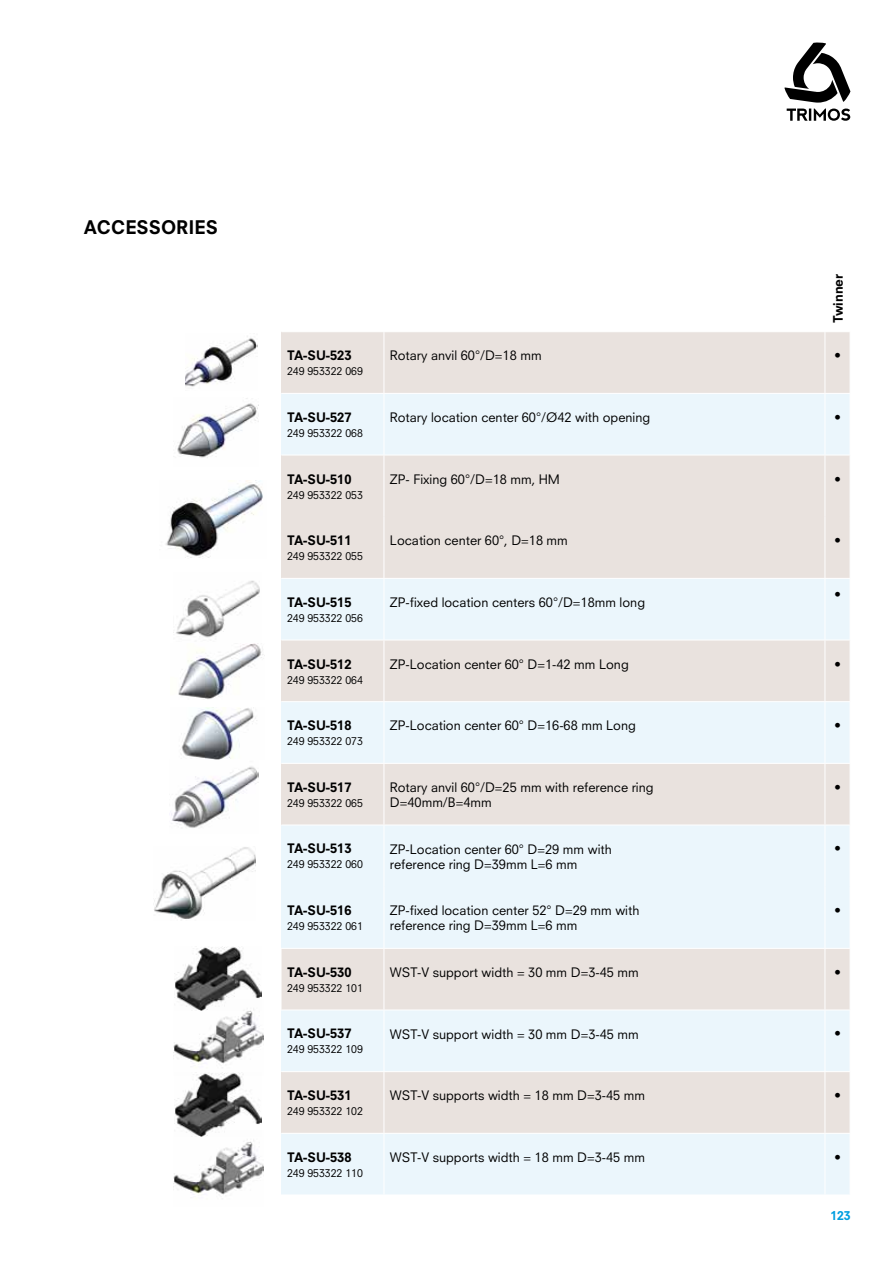
<style>
.page{position:relative;width:893px;height:1263px;background:#fff}
.page>*{position:absolute;margin:0;border:0;box-sizing:border-box;transform-origin:0 0}
.t1{font:800 18.3px "Neuzeit S";color:#000}
.t2{font:12.75px/15px "Neuzeit S";color:#000}
.t3{font:800 12.75px "Neuzeit S";color:#000}
.t4{font:800 12px "Neuzeit S";color:#009ee0}
.t5{font:10.5px "Neuzeit S";color:#000}
</style>
<div class="page">
<svg style="left:784px;top:42px;width:66px;height:79px"></svg>
<img style="left:185px;top:336px;width:72px;height:51px">
<img style="left:177px;top:398px;width:81px;height:60px">
<img style="left:165px;top:481px;width:98px;height:77px">
<img style="left:173px;top:580px;width:87px;height:58px">
<img style="left:171px;top:766px;width:88px;height:62px">
<img style="left:174px;top:946px;width:87px;height:53px">
<img style="left:174px;top:1075px;width:87px;height:55px">
<img style="left:173px;top:999px;width:91px;height:76px">
<img style="left:173px;top:1130px;width:91px;height:65px">
<img style="left:154px;top:847px;width:102px;height:72px">
<img style="left:178px;top:643px;width:85px;height:56px">
<img style="left:181px;top:708px;width:76px;height:52px">
<div style="left:281px;top:332px;width:569px;height:61px;background:#e9e2de"></div>
<svg style="left:281px;top:394px;width:569px;height:800px;fill:#ebf6fc"></svg>
<hr style="left:384px;top:332px;width:1px;height:61px;background:#fff">
<hr style="left:825px;top:332px;width:1px;height:61px;background:#fff">
<hr style="left:384px;top:394px;width:1px;height:61px;background:#fff">
<hr style="left:825px;top:394px;width:1px;height:61px;background:#fff">
<hr style="left:384px;top:455px;width:1px;height:62px;background:#fff">
<hr style="left:825px;top:455px;width:1px;height:62px;background:#fff">
<hr style="left:384px;top:517px;width:1px;height:61px;background:#fff">
<hr style="left:825px;top:517px;width:1px;height:61px;background:#fff">
<hr style="left:384px;top:579px;width:1px;height:61px;background:#fff">
<hr style="left:825px;top:579px;width:1px;height:61px;background:#fff">
<hr style="left:384px;top:640px;width:1px;height:61px;background:#fff">
<hr style="left:825px;top:640px;width:1px;height:61px;background:#fff">
<hr style="left:384px;top:702px;width:1px;height:61px;background:#fff">
<hr style="left:825px;top:702px;width:1px;height:61px;background:#fff">
<hr style="left:384px;top:764px;width:1px;height:61px;background:#fff">
<hr style="left:825px;top:764px;width:1px;height:61px;background:#fff">
<hr style="left:384px;top:825px;width:1px;height:62px;background:#fff">
<hr style="left:825px;top:825px;width:1px;height:62px;background:#fff">
<hr style="left:384px;top:887px;width:1px;height:61px;background:#fff">
<hr style="left:825px;top:887px;width:1px;height:61px;background:#fff">
<hr style="left:384px;top:1010px;width:1px;height:61px;background:#fff">
<hr style="left:825px;top:1010px;width:1px;height:61px;background:#fff">
<hr style="left:384px;top:1072px;width:1px;height:61px;background:#fff">
<hr style="left:825px;top:1072px;width:1px;height:61px;background:#fff">
<hr style="left:384px;top:1134px;width:1px;height:60px;background:#fff">
<hr style="left:825px;top:1134px;width:1px;height:60px;background:#fff">
<hr style="left:384px;top:949px;width:1px;height:60px;background:#fff">
<hr style="left:825px;top:949px;width:1px;height:60px;background:#fff">
<hr style="left:281px;top:949px;width:1px;height:60px;background:#fff">
<hr style="left:281px;top:455px;width:103px;height:1px;background:#fff">
<hr style="left:384px;top:455px;width:441px;height:1px;background:#fff">
<svg style="left:825px;top:455px;width:25px;height:1px"></svg>
<hr style="left:281px;top:578px;width:103px;height:1px;background:#fff">
<hr style="left:384px;top:578px;width:441px;height:1px;background:#fff">
<svg style="left:825px;top:578px;width:25px;height:1px"></svg>
<hr style="left:281px;top:640px;width:103px;height:1px;background:#fff">
<hr style="left:384px;top:640px;width:441px;height:1px;background:#fff">
<svg style="left:825px;top:640px;width:25px;height:1px"></svg>
<hr style="left:281px;top:701px;width:103px;height:1px;background:#fff">
<hr style="left:384px;top:701px;width:441px;height:1px;background:#fff">
<svg style="left:825px;top:701px;width:25px;height:1px"></svg>
<hr style="left:281px;top:763px;width:103px;height:1px;background:#fff">
<hr style="left:384px;top:763px;width:441px;height:1px;background:#fff">
<svg style="left:825px;top:763px;width:25px;height:1px"></svg>
<hr style="left:281px;top:825px;width:103px;height:1px;background:#fff">
<hr style="left:384px;top:825px;width:441px;height:1px;background:#fff">
<svg style="left:826px;top:825px;width:24px;height:1px"></svg>
<hr style="left:281px;top:948px;width:103px;height:1px;background:#fff">
<hr style="left:384px;top:948px;width:441px;height:1px;background:#fff">
<svg style="left:825px;top:948px;width:25px;height:1px"></svg>
<hr style="left:281px;top:1009px;width:103px;height:1px;background:#fff">
<hr style="left:384px;top:1009px;width:441px;height:1px;background:#fff">
<svg style="left:825px;top:1009px;width:25px;height:1px"></svg>
<hr style="left:281px;top:1071px;width:103px;height:1px;background:#fff">
<hr style="left:384px;top:1071px;width:441px;height:1px;background:#fff">
<svg style="left:825px;top:1071px;width:25px;height:1px"></svg>
<hr style="left:281px;top:1133px;width:103px;height:1px;background:#fff">
<hr style="left:384px;top:1133px;width:441px;height:1px;background:#fff">
<svg style="left:825px;top:1133px;width:25px;height:1px"></svg>
<h1 class="t1" style="left:84px;top:216px;width:15px">ACC</h1>
<h1 class="t1" style="left:125px;top:216px;width:81px">ESSORIES</h1>
<p class="t3" style="left:830px;top:323px;width:51px;rotate:-90deg">TWINNER</p>
<p class="t3" style="left:287px;top:348px;width:66px">TA-SU-523</p>
<p class="t5" style="left:287px;top:365px;width:77px">249 953322 069</p>
<p class="t2" style="left:390px;top:348px;width:153px">Rotary anvil 60°/D=18 mm</p>
<p class="t3" style="left:834px;top:348px;width:8px">•</p>
<p class="t3" style="left:287px;top:409px;width:66px">TA-SU-527</p>
<p class="t5" style="left:287px;top:427px;width:77px">249 953322 068</p>
<p class="t2" style="left:390px;top:410px;width:262px">Rotary location center 60°/Ø42 with opening</p>
<p class="t3" style="left:834px;top:409px;width:8px">•</p>
<p class="t3" style="left:287px;top:471px;width:66px">TA-SU-510</p>
<p class="t5" style="left:287px;top:488px;width:77px">249 953322 053</p>
<p class="t2" style="left:390px;top:471px;width:172px">ZP- Fixing 60°/D=18 mm, HM</p>
<p class="t3" style="left:834px;top:471px;width:8px">•</p>
<p class="t3" style="left:287px;top:533px;width:66px">TA-SU-511</p>
<p class="t5" style="left:287px;top:550px;width:77px">249 953322 055</p>
<p class="t2" style="left:390px;top:533px;width:179px">Location center 60°, D=18 mm</p>
<p class="t3" style="left:834px;top:533px;width:8px">•</p>
<p class="t3" style="left:287px;top:594px;width:66px">TA-SU-515</p>
<p class="t5" style="left:287px;top:611px;width:77px">249 953322 056</p>
<p class="t2" style="left:390px;top:594px;width:257px">ZP-fixed location centers 60°/D=18mm long</p>
<p class="t3" style="left:834px;top:587px;width:8px">•</p>
<p class="t3" style="left:287px;top:656px;width:66px">TA-SU-512</p>
<p class="t5" style="left:287px;top:673px;width:77px">249 953322 064</p>
<p class="t2" style="left:390px;top:656px;width:240px">ZP-Location center 60° D=1-42 mm Long</p>
<p class="t3" style="left:834px;top:656px;width:8px">•</p>
<p class="t3" style="left:287px;top:718px;width:66px">TA-SU-518</p>
<p class="t5" style="left:287px;top:735px;width:77px">249 953322 073</p>
<p class="t2" style="left:390px;top:718px;width:247px">ZP-Location center 60° D=16-68 mm Long</p>
<p class="t3" style="left:834px;top:718px;width:8px">•</p>
<p class="t3" style="left:287px;top:779px;width:66px">TA-SU-517</p>
<p class="t5" style="left:287px;top:796px;width:77px">249 953322 065</p>
<p class="t2" style="left:390px;top:779px;width:265px">Rotary anvil 60°/D=25 mm with reference ring<br>D=40mm/B=4mm</p>
<p class="t3" style="left:834px;top:779px;width:8px">•</p>
<p class="t3" style="left:287px;top:841px;width:66px">TA-SU-513</p>
<p class="t5" style="left:287px;top:858px;width:77px">249 953322 060</p>
<p class="t2" style="left:390px;top:841px;width:223px">ZP-Location center 60° D=29 mm with reference ring D=39mm L=6 mm</p>
<p class="t3" style="left:834px;top:841px;width:8px">•</p>
<p class="t3" style="left:287px;top:903px;width:66px">TA-SU-516</p>
<p class="t5" style="left:287px;top:920px;width:77px">249 953322 061</p>
<p class="t2" style="left:390px;top:903px;width:251px">ZP-fixed location center 52° D=29 mm with reference ring D=39mm L=6 mm</p>
<p class="t3" style="left:834px;top:903px;width:8px">•</p>
<p class="t3" style="left:287px;top:964px;width:66px">TA-SU-530</p>
<p class="t5" style="left:287px;top:981px;width:77px">249 953322 101</p>
<p class="t2" style="left:390px;top:964px;width:250px">WST-V support width = 30 mm D=3-45 mm</p>
<p class="t3" style="left:834px;top:964px;width:8px">•</p>
<p class="t3" style="left:287px;top:1026px;width:66px">TA-SU-537</p>
<p class="t5" style="left:287px;top:1043px;width:77px">249 953322 109</p>
<p class="t2" style="left:390px;top:1026px;width:250px">WST-V support width = 30 mm D=3-45 mm</p>
<p class="t3" style="left:834px;top:1026px;width:8px">•</p>
<p class="t3" style="left:287px;top:1087px;width:66px">TA-SU-531</p>
<p class="t5" style="left:287px;top:1105px;width:77px">249 953322 102</p>
<p class="t2" style="left:390px;top:1088px;width:257px">WST-V supports width = 18 mm D=3-45 mm</p>
<p class="t3" style="left:834px;top:1087px;width:8px">•</p>
<p class="t3" style="left:287px;top:1149px;width:66px">TA-SU-538</p>
<p class="t5" style="left:287px;top:1166px;width:77px">249 953322 110</p>
<p class="t2" style="left:390px;top:1149px;width:257px">WST-V supports width = 18 mm D=3-45 mm</p>
<p class="t3" style="left:834px;top:1149px;width:8px">•</p>
<p class="t4" style="left:830px;top:1209px;width:22px">123</p>
</div>
